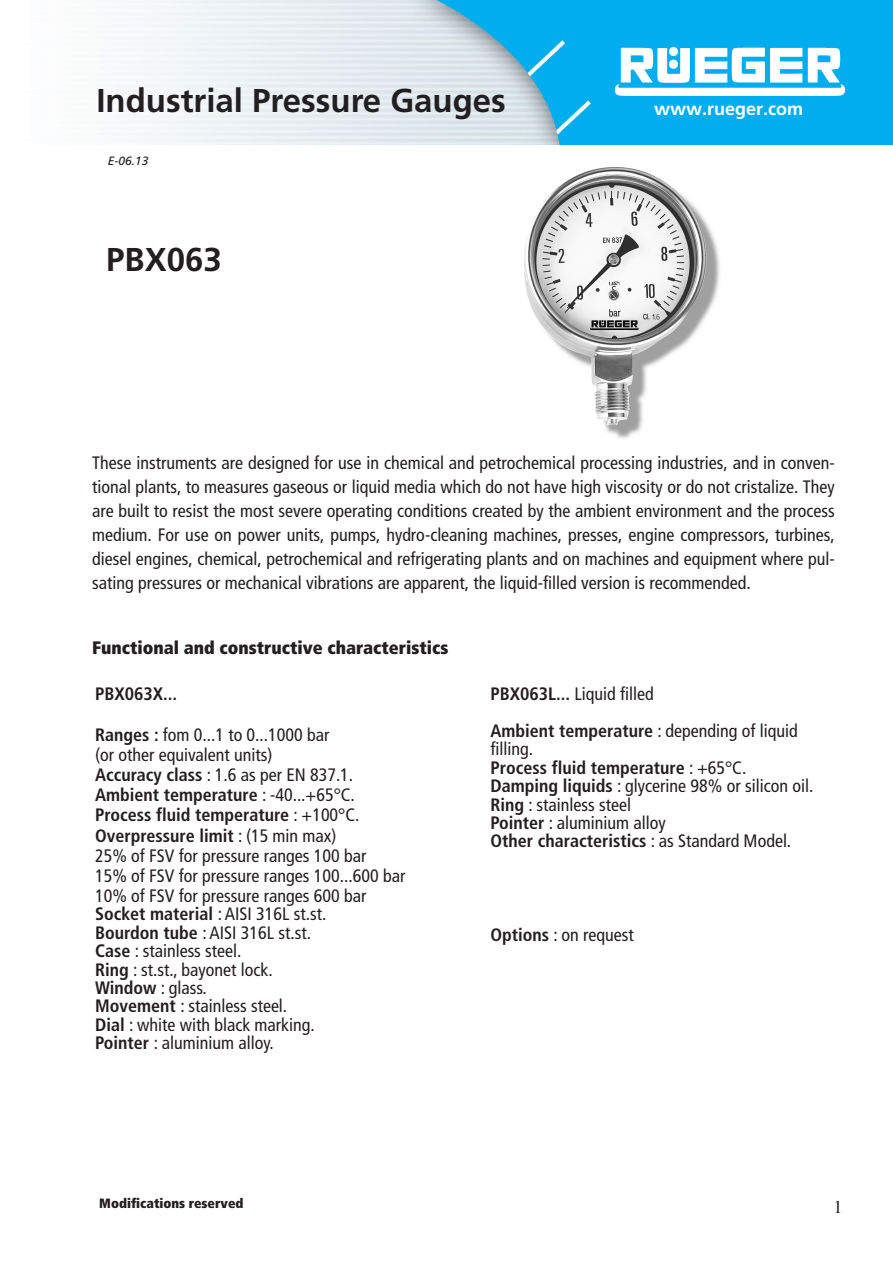
<style>
.page{position:relative;width:893px;height:1263px;background:#fff}
.page>*{position:absolute;margin:0;border:0;box-sizing:border-box;transform-origin:0 0}
.t1{font:700 33px "Frutiger";color:#231f20}
.Normal_e{font:condensed 18px/24px "Frutiger";color:#231f20;text-align:justify}
.HELV_BLACK_8{font:condensed 18px "Frutiger";color:#231f20}
.HELV_BLACK_8-2{font:700 condensed 18px "Frutiger";color:#231f20}
.HELV_BLACK_8-3{font:900 condensed 18px "Frutiger";color:#231f20}
.Normal_e-2{font:700 18px "Frutiger";color:#fff}
.t2{font:18px "Times";color:#231f20}
.HELV_BLACK_8-4{font:900 condensed 13.5px "Frutiger";color:#231f20}
.Normal_e-3{font:italic 12px "Frutiger";color:#231f20}
.s1{font-weight:700}
.s2{font-weight:400}
</style>
<div class="page">
<svg style="left:111px;top:0;width:782px;height:145px"></svg>
<img style="left:524px;top:167px;width:196px;height:272px">
<p class="t1" style="left:96px;top:81px;width:411px">Industrial Pressure Gauges</p>
<p class="Normal_e-3" style="left:108px;top:154px;width:42px">E-06.13</p>
<p class="t1" style="left:106px;top:241px;width:117px">PBX063</p>
<p class="Normal_e-2" style="left:654px;top:98px;width:151px">www.rueger.com</p>
<p class="Normal_e" style="left:92px;top:451px;width:744px">These instruments are designed for use in chemical and petrochemical processing industries, and in conven&shy;tional plants, to measures gaseous or liquid media which do not have high viscosity or do not cristalize. They are built to resist the most severe operating conditions created by the ambient environment and the process medium. For use on power units, pumps, hydro-cleaning machines, presses, engine compressors, turbines, diesel engines, chemical, petrochemical and refrigerating plants and on machines and equipment where pul&shy;sating pressures or mechanical vibrations are apparent, the liquid-filled version is recommended.</p>
<p class="HELV_BLACK_8-3" style="left:92px;top:637px;width:358px">Functional and constructive characteristics</p>
<p class="HELV_BLACK_8-2" style="left:95px;top:683px;width:84px">PBX063X...</p>
<p class="HELV_BLACK_8" style="left:95px;top:724px;width:236px"><span class="s1">Ranges :</span> fom 0...1 to 0...1000 bar</p>
<p class="HELV_BLACK_8" style="left:95px;top:744px;width:179px">(or other equivalent units)</p>
<p class="HELV_BLACK_8" style="left:95px;top:764px;width:260px"><span class="s1">Accuracy class</span> : 1.6 as per EN 837.1.</p>
<p class="HELV_BLACK_8-2" style="left:95px;top:784px;width:261px">Ambient temperature <span class="s2">: -40...+65°C.</span></p>
<p class="HELV_BLACK_8-2" style="left:95px;top:804px;width:266px">Process fluid temperature <span class="s2">: +100°C.</span></p>
<p class="HELV_BLACK_8-2" style="left:95px;top:825px;width:243px">Overpressure limit <span class="s2">: (15 min max)</span></p>
<p class="HELV_BLACK_8" style="left:95px;top:845px;width:273px">25% of FSV for pressure ranges 100 bar</p>
<p class="HELV_BLACK_8" style="left:95px;top:865px;width:312px">15% of FSV for pressure ranges 100...600 bar</p>
<p class="HELV_BLACK_8" style="left:95px;top:885px;width:273px">10% of FSV for pressure ranges 600 bar</p>
<p class="HELV_BLACK_8" style="left:95px;top:904px;width:233px"><span class="s1">Socket material</span> : AISI 316L st.st.</p>
<p class="HELV_BLACK_8" style="left:95px;top:922px;width:218px"><span class="s1">Bourdon tube</span> : AISI 316L st.st.</p>
<p class="HELV_BLACK_8" style="left:95px;top:940px;width:148px"><span class="s1">Case</span> : stainless steel.</p>
<p class="HELV_BLACK_8" style="left:95px;top:959px;width:179px"><span class="s1">Ring</span> : st.st., bayonet lock.</p>
<p class="HELV_BLACK_8" style="left:95px;top:977px;width:113px"><span class="s1">Window</span> : glass.</p>
<p class="HELV_BLACK_8" style="left:95px;top:996px;width:194px"><span class="s1">Movement</span> : stainless steel.</p>
<p class="HELV_BLACK_8" style="left:95px;top:1014px;width:221px"><span class="s1">Dial</span> : white with black marking.</p>
<p class="HELV_BLACK_8" style="left:95px;top:1032px;width:180px"><span class="s1">Pointer</span> : aluminium alloy.</p>
<p class="HELV_BLACK_8" style="left:490px;top:683px;width:165px"><span class="s1">PBX063L...</span> Liquid filled</p>
<p class="HELV_BLACK_8-2" style="left:490px;top:720px;width:309px">Ambient temperature <span class="s2">: depending of liquid</span></p>
<p class="HELV_BLACK_8" style="left:490px;top:739px;width:44px">filling.</p>
<p class="HELV_BLACK_8-2" style="left:490px;top:757px;width:257px">Process fluid temperature <span class="s2">: +65°C.</span></p>
<p class="HELV_BLACK_8" style="left:490px;top:775px;width:324px"><span class="s1">Damping liquids</span> : glycerine 98% or silicon oil.</p>
<p class="HELV_BLACK_8" style="left:490px;top:794px;width:142px"><span class="s1">Ring</span> : stainless steel</p>
<p class="HELV_BLACK_8" style="left:490px;top:812px;width:177px"><span class="s1">Pointer</span> : aluminium alloy</p>
<p class="HELV_BLACK_8-2" style="left:490px;top:830px;width:302px">Other characteristics <span class="s2">: as Standard Model.</span></p>
<p class="HELV_BLACK_8" style="left:490px;top:924px;width:145px"><span class="s1">Options</span> : on request</p>
<p class="HELV_BLACK_8-4" style="left:99px;top:1195px;width:146px">Modifications reserved</p>
<p class="t2" style="left:833px;top:1195px;width:10px">1</p>
</div>
